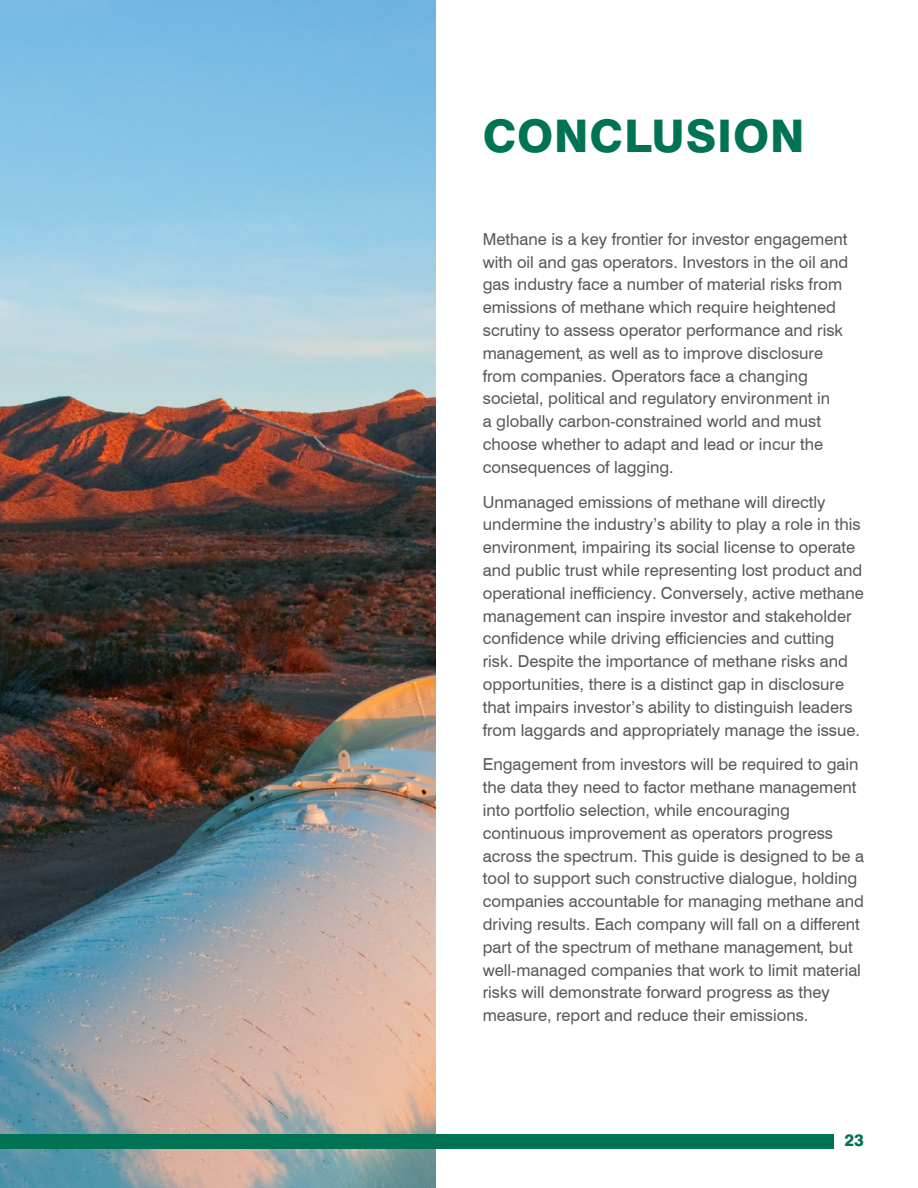
<style>
.page{position:relative;width:918px;height:1188px;background:#fff}
.page>*{position:absolute;margin:0;border:0;box-sizing:border-box;transform-origin:0 0}
.t1{font:800 45px "Swiss 721 BT";letter-spacing:.02em;color:#007355}
.t2{font:16.5px/22.8px "Swiss 721";color:#57585b}
.t3{font:800 16.5px "Swiss 721 BT";color:#007355}
</style>
<div class="page">
<img style="left:0;top:0;width:435px;height:1188px">
<div style="left:0;top:1134px;width:834px;height:14px;background:#007355"></div>
<h1 class="t1" style="left:483px;top:109px;width:323px">CONCLUSION</h1>
<p class="t2" style="left:483px;top:227px;width:367px">Methane is a key frontier for investor engagement with oil and gas operators. Investors in the oil and gas industry face a number of material risks from emissions of methane which require heightened scrutiny to assess operator performance and risk management, as well as to improve disclosure from companies. Operators face a changing societal, political and regulatory environment in<br>a globally carbon-constrained world and must choose whether to adapt and lead or incur the consequences of lagging.</p>
<p class="t2" style="left:483px;top:490px;width:383px">Unmanaged emissions of methane will directly undermine the industry’s ability to play a role in this environment, impairing its social license to operate and public trust while representing lost product and operational inefficiency. Conversely, active methane management can inspire investor and stakeholder confidence while driving efficiencies and cutting risk. Despite the importance of methane risks and opportunities, there is a distinct gap in disclosure that impairs investor’s ability to distinguish leaders from laggards and appropriately manage the issue.</p>
<p class="t2" style="left:483px;top:752px;width:383px">Engagement from investors will be required to gain the data they need to factor methane management into portfolio selection, while encouraging continuous improvement as operators progress across the spectrum. This guide is designed to be a tool to support such constructive dialogue, holding companies accountable for managing methane and driving results. Each company will fall on a different part of the spectrum of methane management, but well-managed companies that work to limit material risks will demonstrate forward progress as they measure, report and reduce their emissions.</p>
<p class="t3" style="left:845px;top:1130px;width:21px">23</p>
</div>
